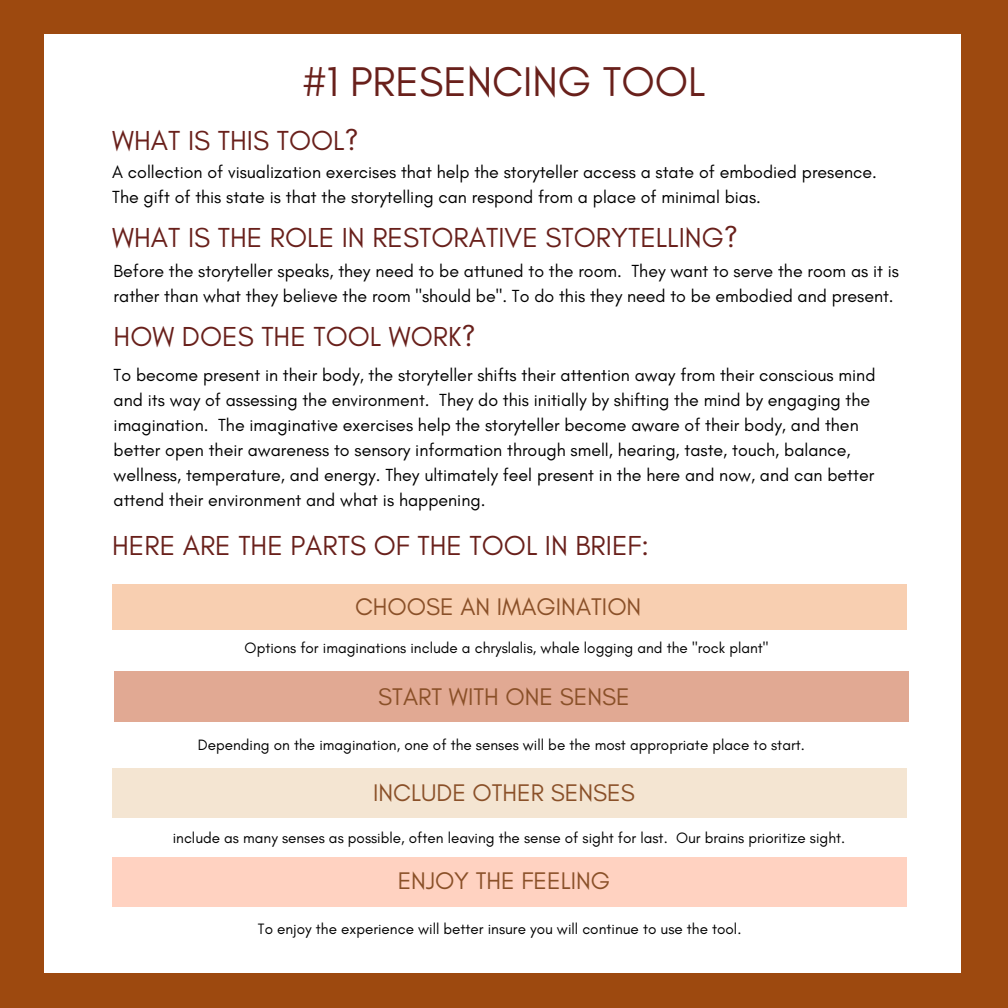
<style>
.page{position:relative;width:1008px;height:1008px;background:#9d490f}
.page>*{position:absolute;margin:0;border:0;box-sizing:border-box;transform-origin:0 0}
.t1{font:42.35px "Glacial Indifference";color:#69201b}
.t2{font:28px "Glacial Indifference";color:#69201b}
.t3{font:24.5px "Glacial Indifference";color:#8a5028}
.t4{font:17.85px/24.8px "Glacial Indifference";color:#000}
.t5{font:15.22px "Glacial Indifference";color:#000}
</style>
<div class="page">
<div style="left:45px;top:35px;width:916px;height:938px;background:#fff"></div>
<div style="left:112px;top:768px;width:795px;height:50px;background:#f4e5d2"></div>
<div style="left:112px;top:584px;width:795px;height:46px;background:#f8cfb1"></div>
<div style="left:114px;top:671px;width:795px;height:50px;background:#e1a993"></div>
<div style="left:112px;top:858px;width:795px;height:49px;background:#ffd2c1"></div>
<p class="t1" style="left:303px;top:56px;width:404px">#1 PRESENCING TOOL</p>
<p class="t2" style="left:112px;top:123px;width:248px">WHAT IS THIS TOOL?</p>
<p class="t4" style="left:112px;top:160px;width:766px">A collection of visualization exercises that help the storyteller access a state of embodied presence.<br>The gift of this state is that the storytelling can respond from a place of minimal bias.</p>
<p class="t2" style="left:112px;top:221px;width:627px">WHAT IS THE ROLE IN RESTORATIVE STORYTELLING?</p>
<p class="t4" style="left:114px;top:258px;width:787px">Before the storyteller speaks, they need to be attuned to the room. They want to serve the room as it is rather than what they believe the room "should be". To do this they need to be embodied and present.</p>
<p class="t2" style="left:114px;top:320px;width:363px">HOW DOES THE TOOL WORK?</p>
<p class="t4" style="left:114px;top:362px;width:763px">To become present in their body, the storyteller shifts their attention away from their conscious mind and its way of assessing the environment. They do this initially by shifting the mind by engaging the imagination. The imaginative exercises help the storyteller become aware of their body, and then better open their awareness to sensory information through smell, hearing, taste, touch, balance, wellness, temperature, and energy. They ultimately feel present in the here and now, and can better attend their environment and what is happening.</p>
<p class="t2" style="left:112px;top:529px;width:538px">HERE ARE THE PARTS OF THE TOOL IN BRIEF:</p>
<p class="t3" style="left:355px;top:592px;width:288px">CHOOSE AN IMAGINATION</p>
<p class="t5" style="left:245px;top:639px;width:525px">Options for imaginations include a chryslalis, whale logging and the "rock plant"</p>
<p class="t3" style="left:378px;top:682px;width:253px">START WITH ONE SENSE</p>
<p class="t5" style="left:198px;top:735px;width:609px">Depending on the imagination, one of the senses will be the most appropriate place to start.</p>
<p class="t3" style="left:373px;top:778px;width:263px">INCLUDE OTHER SENSES</p>
<p class="t5" style="left:173px;top:829px;width:674px">include as many senses as possible, often leaving the sense of sight for last. Our brains prioritize sight.</p>
<p class="t3" style="left:398px;top:866px;width:214px">ENJOY THE FEELING</p>
<p class="t5" style="left:258px;top:919px;width:485px">To enjoy the experience will better insure you will continue to use the tool.</p>
</div>
